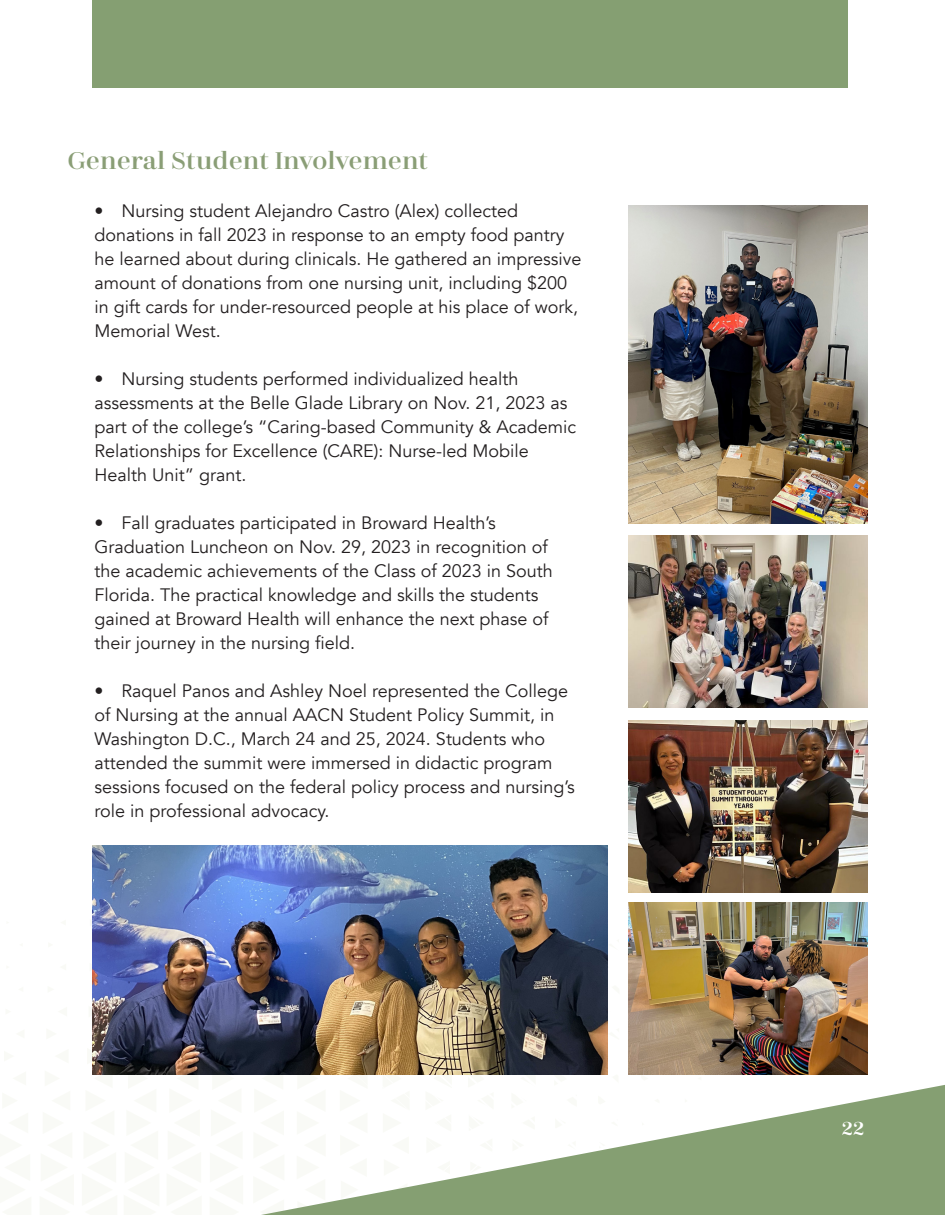
<style>
.page{position:relative;width:945px;height:1215px;background:#fff}
.page>*{position:absolute;margin:0;border:0;box-sizing:border-box;transform-origin:0 0}
.t1{font:600 27px "Zahrah";color:#8a9e76}
.t2{font:600 21px "Zahrah";color:#fff}
.List_Paragraph{font:18px/24px "Avenir";color:#231f20}
</style>
<div class="page">
<svg style="left:92px;top:1074px;width:25px;height:1px"></svg>
<svg style="left:261px;top:1085px;width:684px;height:130px"></svg>
<div style="left:92px;top:0;width:756px;height:87px;background:#859f72"></div>
<img style="left:628px;top:205px;width:239px;height:319px">
<img style="left:628px;top:536px;width:239px;height:171px">
<img style="left:628px;top:720px;width:239px;height:172px">
<img style="left:628px;top:903px;width:239px;height:171px">
<img style="left:92px;top:845px;width:516px;height:229px">
<p class="t1" style="left:68px;top:146px;width:362px">General Student Involvement</p>
<p class="List_Paragraph" style="left:94px;top:200px;width:488px">• Nursing student Alejandro Castro (Alex) collected donations in fall 2023 in response to an empty food pantry he learned about during clinicals. He gathered an impressive amount of donations from one nursing unit, including $200 in gift cards for under-resourced people at his place of work, Memorial West.</p>
<p class="List_Paragraph" style="left:94px;top:368px;width:483px">• Nursing students performed individualized health assessments at the Belle Glade Library on Nov. 21, 2023 as part of the college’s “Caring-based Community &amp; Academic Relationships for Excellence (CARE): Nurse-led Mobile Health Unit” grant.</p>
<p class="List_Paragraph" style="left:94px;top:512px;width:460px">• Fall graduates participated in Broward Health’s Graduation Luncheon on Nov. 29, 2023 in recognition of the academic achievements of the Class of 2023 in South Florida. The practical knowledge and skills the students gained at Broward Health will enhance the next phase of their journey in the nursing field.</p>
<p class="List_Paragraph" style="left:94px;top:680px;width:482px">• Raquel Panos and Ashley Noel represented the College of Nursing at the annual AACN Student Policy Summit, in Washington D.C., March 24 and 25, 2024. Students who attended the summit were immersed in didactic program sessions focused on the federal policy process and nursing’s role in professional advocacy.</p>
<p class="t2" style="left:842px;top:1117px;width:24px">22</p>
</div>
